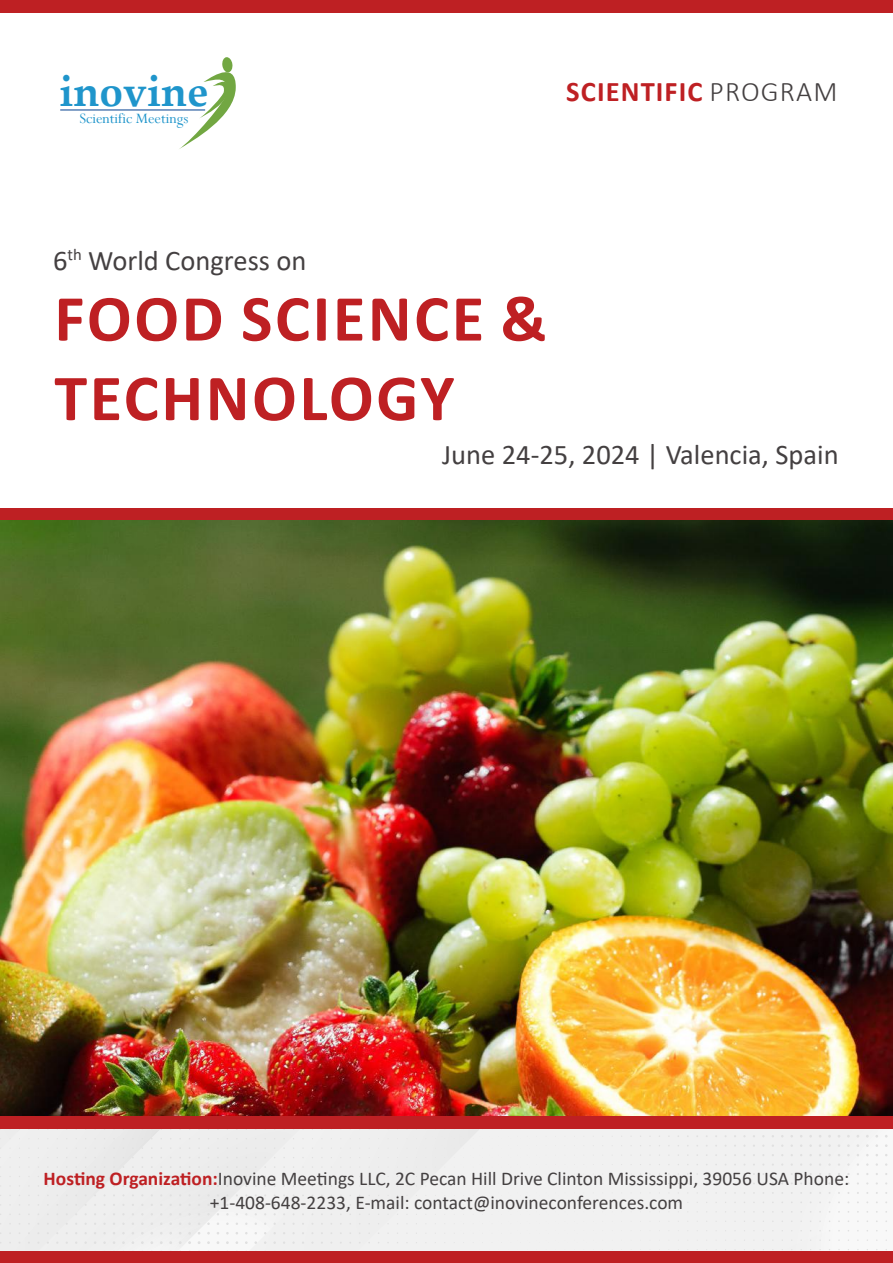
<style>
.page{position:relative;width:893px;height:1263px;background:#fff}
.page>*{position:absolute;margin:0;border:0;box-sizing:border-box;transform-origin:0 0}
.t1{font:700 66.3px/79.5px "Calibri";letter-spacing:.04em;color:#be2023}
.t2{font:700 42.6px "Palatino Linotype";color:#1f95cb}
.t3{font:28.5px "Calibri";color:#444041}
.t4{font:700 28.5px "Calibri";letter-spacing:.04em;color:#be2023}
.t5{font:19.5px/23.4px "Calibri";color:#444041;text-align:center}
.t6{font:15.9px "Perpetua";color:#1f95cb}
.s1{font-weight:300;color:#444041}
.s2{font-weight:700;color:#be2023}
</style>
<div class="page">
<div style="left:0;top:508px;width:893px;height:12px;background:#be2023"></div>
<div style="left:0;top:0;width:893px;height:12px;background:#be2023"></div>
<div style="left:487px;top:1128px;width:26px;height:123px;background:#f1f1f1"></div>
<div style="left:383px;top:1128px;width:104px;height:123px;background:#f1f1f1"></div>
<div style="left:513px;top:1128px;width:380px;height:123px;background:#f1f1f1"></div>
<svg style="left:0;top:1225px;width:383px;height:26px"></svg>
<div style="left:0;top:1128px;width:388px;height:97px;background:#eee"></div>
<svg style="left:423px;top:1128px;width:13px;height:2px"></svg>
<svg style="left:508px;top:1128px;width:13px;height:2px"></svg>
<svg style="left:527px;top:1128px;width:13px;height:2px"></svg>
<svg style="left:546px;top:1128px;width:22px;height:2px"></svg>
<svg style="left:432px;top:1136px;width:4px;height:3px"></svg>
<svg style="left:451px;top:1136px;width:4px;height:3px"></svg>
<svg style="left:470px;top:1136px;width:4px;height:3px"></svg>
<svg style="left:489px;top:1136px;width:4px;height:3px"></svg>
<svg style="left:508px;top:1136px;width:13px;height:3px"></svg>
<svg style="left:527px;top:1136px;width:13px;height:3px"></svg>
<svg style="left:546px;top:1136px;width:13px;height:3px"></svg>
<svg style="left:574px;top:1136px;width:10px;height:3px"></svg>
<svg style="left:423px;top:1145px;width:3px;height:4px"></svg>
<svg style="left:432px;top:1145px;width:4px;height:4px"></svg>
<svg style="left:442px;top:1145px;width:3px;height:4px"></svg>
<svg style="left:451px;top:1145px;width:4px;height:4px"></svg>
<svg style="left:461px;top:1145px;width:3px;height:4px"></svg>
<svg style="left:470px;top:1145px;width:4px;height:4px"></svg>
<svg style="left:480px;top:1145px;width:3px;height:4px"></svg>
<svg style="left:489px;top:1145px;width:4px;height:4px"></svg>
<svg style="left:499px;top:1145px;width:3px;height:4px"></svg>
<svg style="left:508px;top:1145px;width:13px;height:4px"></svg>
<svg style="left:527px;top:1145px;width:13px;height:4px"></svg>
<svg style="left:546px;top:1145px;width:13px;height:4px"></svg>
<svg style="left:565px;top:1145px;width:3px;height:4px"></svg>
<svg style="left:574px;top:1145px;width:10px;height:4px"></svg>
<svg style="left:432px;top:1155px;width:4px;height:3px"></svg>
<svg style="left:451px;top:1155px;width:4px;height:3px"></svg>
<svg style="left:470px;top:1155px;width:4px;height:3px"></svg>
<svg style="left:489px;top:1155px;width:4px;height:3px"></svg>
<svg style="left:508px;top:1155px;width:13px;height:3px"></svg>
<svg style="left:527px;top:1155px;width:13px;height:3px"></svg>
<svg style="left:546px;top:1155px;width:13px;height:3px"></svg>
<svg style="left:574px;top:1155px;width:13px;height:3px"></svg>
<svg style="left:432px;top:1164px;width:4px;height:4px"></svg>
<svg style="left:442px;top:1164px;width:3px;height:4px"></svg>
<svg style="left:451px;top:1164px;width:4px;height:4px"></svg>
<svg style="left:461px;top:1164px;width:3px;height:4px"></svg>
<svg style="left:470px;top:1164px;width:4px;height:4px"></svg>
<svg style="left:480px;top:1164px;width:3px;height:4px"></svg>
<svg style="left:489px;top:1164px;width:4px;height:4px"></svg>
<svg style="left:499px;top:1164px;width:3px;height:4px"></svg>
<svg style="left:508px;top:1164px;width:13px;height:4px"></svg>
<svg style="left:527px;top:1164px;width:13px;height:4px"></svg>
<svg style="left:546px;top:1164px;width:13px;height:4px"></svg>
<svg style="left:565px;top:1164px;width:3px;height:4px"></svg>
<svg style="left:574px;top:1164px;width:13px;height:4px"></svg>
<svg style="left:432px;top:1174px;width:4px;height:3px"></svg>
<svg style="left:451px;top:1174px;width:4px;height:3px"></svg>
<svg style="left:470px;top:1174px;width:4px;height:3px"></svg>
<svg style="left:489px;top:1174px;width:4px;height:3px"></svg>
<svg style="left:508px;top:1174px;width:13px;height:3px"></svg>
<svg style="left:527px;top:1174px;width:13px;height:3px"></svg>
<svg style="left:546px;top:1174px;width:13px;height:3px"></svg>
<svg style="left:574px;top:1174px;width:13px;height:3px"></svg>
<svg style="left:593px;top:1173px;width:10px;height:4px"></svg>
<svg style="left:451px;top:1183px;width:4px;height:3px"></svg>
<svg style="left:470px;top:1183px;width:4px;height:3px"></svg>
<svg style="left:480px;top:1183px;width:3px;height:4px"></svg>
<svg style="left:489px;top:1183px;width:4px;height:4px"></svg>
<svg style="left:499px;top:1183px;width:3px;height:4px"></svg>
<svg style="left:508px;top:1183px;width:13px;height:4px"></svg>
<svg style="left:527px;top:1183px;width:13px;height:4px"></svg>
<svg style="left:546px;top:1183px;width:13px;height:4px"></svg>
<svg style="left:451px;top:1193px;width:4px;height:3px"></svg>
<svg style="left:470px;top:1193px;width:4px;height:3px"></svg>
<svg style="left:489px;top:1193px;width:4px;height:3px"></svg>
<svg style="left:508px;top:1193px;width:13px;height:3px"></svg>
<svg style="left:527px;top:1193px;width:13px;height:3px"></svg>
<svg style="left:555px;top:1193px;width:4px;height:3px"></svg>
<svg style="left:565px;top:1183px;width:3px;height:13px"></svg>
<svg style="left:574px;top:1183px;width:13px;height:13px"></svg>
<svg style="left:593px;top:1183px;width:13px;height:13px"></svg>
<svg style="left:451px;top:1202px;width:4px;height:3px"></svg>
<svg style="left:470px;top:1202px;width:4px;height:3px"></svg>
<svg style="left:489px;top:1202px;width:4px;height:3px"></svg>
<svg style="left:508px;top:1202px;width:13px;height:3px"></svg>
<svg style="left:451px;top:1212px;width:4px;height:3px"></svg>
<svg style="left:470px;top:1212px;width:4px;height:3px"></svg>
<svg style="left:489px;top:1212px;width:4px;height:3px"></svg>
<svg style="left:508px;top:1211px;width:13px;height:4px"></svg>
<svg style="left:527px;top:1202px;width:13px;height:13px"></svg>
<svg style="left:546px;top:1202px;width:3px;height:13px"></svg>
<svg style="left:555px;top:1202px;width:4px;height:13px"></svg>
<svg style="left:565px;top:1202px;width:3px;height:13px"></svg>
<svg style="left:574px;top:1202px;width:13px;height:13px"></svg>
<svg style="left:593px;top:1202px;width:13px;height:13px"></svg>
<svg style="left:612px;top:1211px;width:10px;height:4px"></svg>
<svg style="left:470px;top:1221px;width:4px;height:3px"></svg>
<svg style="left:489px;top:1221px;width:4px;height:3px"></svg>
<svg style="left:508px;top:1221px;width:13px;height:3px"></svg>
<svg style="left:527px;top:1221px;width:13px;height:3px"></svg>
<svg style="left:555px;top:1221px;width:4px;height:3px"></svg>
<svg style="left:574px;top:1221px;width:4px;height:3px"></svg>
<svg style="left:593px;top:1221px;width:13px;height:3px"></svg>
<svg style="left:612px;top:1221px;width:10px;height:3px"></svg>
<svg style="left:461px;top:1230px;width:3px;height:4px"></svg>
<svg style="left:470px;top:1230px;width:4px;height:4px"></svg>
<svg style="left:480px;top:1230px;width:3px;height:4px"></svg>
<svg style="left:489px;top:1230px;width:4px;height:4px"></svg>
<svg style="left:499px;top:1230px;width:3px;height:4px"></svg>
<svg style="left:508px;top:1230px;width:13px;height:4px"></svg>
<svg style="left:527px;top:1230px;width:13px;height:4px"></svg>
<svg style="left:546px;top:1230px;width:3px;height:4px"></svg>
<svg style="left:555px;top:1230px;width:4px;height:4px"></svg>
<svg style="left:565px;top:1230px;width:3px;height:4px"></svg>
<svg style="left:574px;top:1230px;width:4px;height:4px"></svg>
<svg style="left:584px;top:1230px;width:3px;height:4px"></svg>
<svg style="left:593px;top:1230px;width:13px;height:4px"></svg>
<svg style="left:612px;top:1230px;width:10px;height:4px"></svg>
<svg style="left:470px;top:1240px;width:4px;height:3px"></svg>
<svg style="left:489px;top:1240px;width:4px;height:3px"></svg>
<svg style="left:508px;top:1240px;width:13px;height:3px"></svg>
<svg style="left:527px;top:1240px;width:13px;height:3px"></svg>
<svg style="left:555px;top:1240px;width:4px;height:3px"></svg>
<svg style="left:574px;top:1240px;width:4px;height:3px"></svg>
<svg style="left:593px;top:1240px;width:13px;height:3px"></svg>
<svg style="left:612px;top:1240px;width:13px;height:3px"></svg>
<svg style="left:527px;top:1249px;width:13px;height:2px"></svg>
<svg style="left:593px;top:1249px;width:13px;height:2px"></svg>
<svg style="left:612px;top:1249px;width:13px;height:2px"></svg>
<img style="left:0;top:520px;width:893px;height:596px">
<div style="left:0;top:1251px;width:893px;height:12px;background:#be2023"></div>
<div style="left:0;top:1116px;width:893px;height:12px;background:#be2023"></div>
<svg style="left:179px;top:72px;width:57px;height:77px"></svg>
<svg style="left:222px;top:57px;width:11px;height:16px"></svg>
<hr style="left:60px;top:109px;width:145px;height:2px;background:#416fab">
<h2 class="t2" style="left:59px;top:62px;width:151px">inovine</h2>
<h3 class="t4" style="left:566px;top:72px;width:273px">SCIENTIFIC <span class="s1">PROGRAM</span></h3>
<p class="t6" style="left:80px;top:108px;width:110px">Scientific Meetings</p>
<h3 class="t3" style="left:53px;top:240px;width:255px">6<sup>th</sup> World Congress on</h3>
<h1 class="t1" style="left:54px;top:278px;width:494px">FOOD SCIENCE &amp;<br>TECHNOLOGY</h1>
<h3 class="t3" style="left:442px;top:435px;width:398px">June 24-25, 2024 | Valencia, Spain</h3>
<p class="t5" style="left:44px;top:1167px;width:807px"><span class="s2">Hosting Organization:</span>Inovine Meetings LLC, 2C Pecan Hill Drive Clinton Mississippi, 39056 USA Phone: +1-408-648-2233, E-mail: contact@inovineconferences.com</p>
</div>
